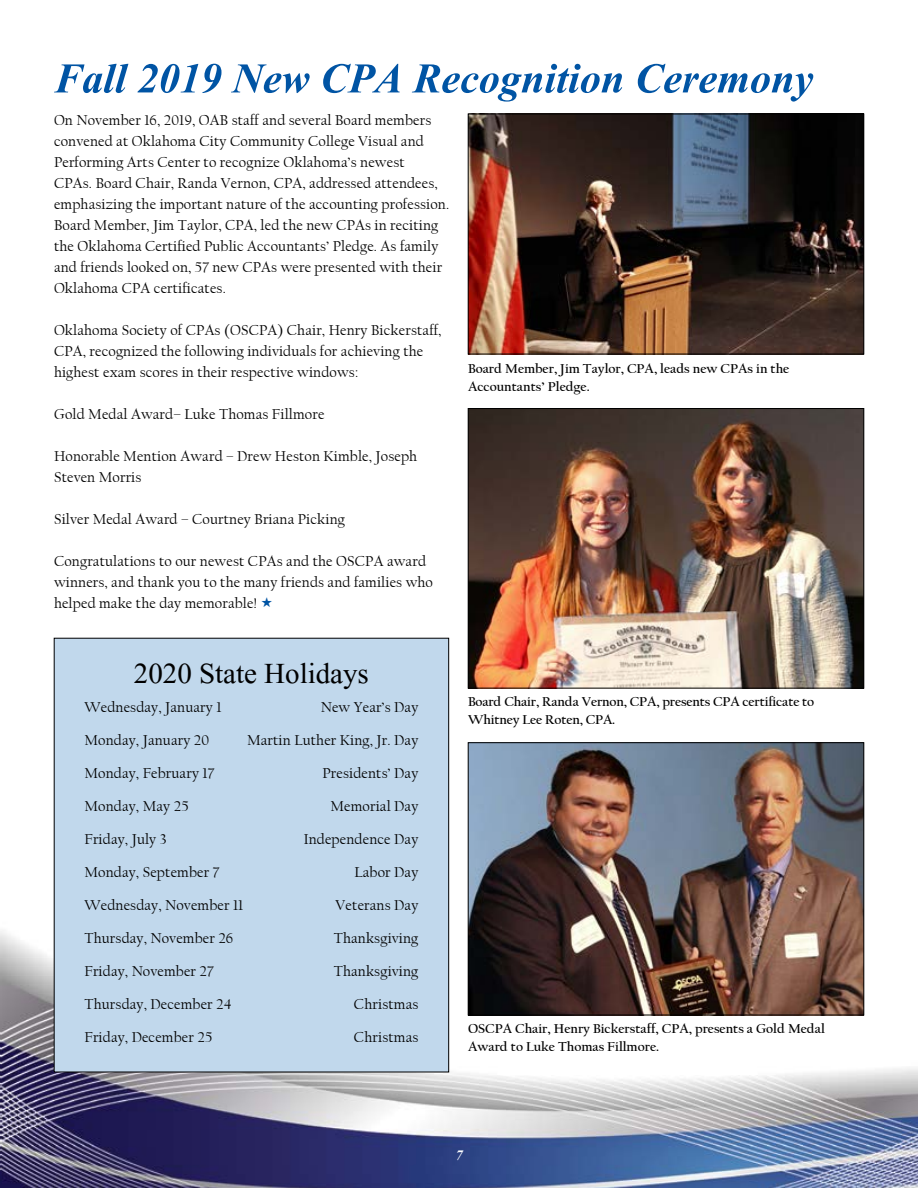
<style>
.page{position:relative;width:918px;height:1188px;background:#fff}
.page>*{position:absolute;margin:0;border:0;box-sizing:border-box;transform-origin:0 0}
.t1{font:italic 700 52.5px "Aparajita";color:#0054a4}
.t2{font:36px "Aparajita";color:#000}
.t3{font:italic 700 18px "Aparajita";color:#fff}
.t4{font:15px/21px "Californian FB";letter-spacing:.01em;color:#000}
.t5{font:700 13.5px/18px "Californian FB";color:#000}
</style>
<div class="page">
<img style="left:0;top:879px;width:918px;height:309px">
<img style="left:470px;top:116px;width:392px;height:236px">
<div style="left:468px;top:114px;width:396px;height:240px;border:1px solid #000"></div>
<img style="left:470px;top:410px;width:392px;height:276px">
<div style="left:468px;top:408px;width:396px;height:280px;border:1px solid #000"></div>
<img style="left:470px;top:744px;width:392px;height:269px">
<div style="left:468px;top:742px;width:396px;height:273px;border:1px solid #000"></div>
<div style="left:54px;top:638px;width:395px;height:434px;background:#c1d8ec"></div>
<h1 class="t1" style="left:54px;top:54px;width:761px">Fall 2019 New CPA Recognition Ceremony</h1>
<p class="t4" style="left:54px;top:110px;width:397px">On November 16, 2019, OAB staff and several Board members convened at Oklahoma City Community College Visual and Performing Arts Center to recognize Oklahoma’s newest<br>CPAs. Board Chair, Randa Vernon, CPA, addressed attendees, emphasizing the important nature of the accounting profession.<br>Board Member, Jim Taylor, CPA, led the new CPAs in reciting the Oklahoma Certified Public Accountants’ Pledge. As family and friends looked on, 57 new CPAs were presented with their Oklahoma CPA certificates.</p>
<p class="t4" style="left:54px;top:320px;width:389px">Oklahoma Society of CPAs (OSCPA) Chair, Henry Bickerstaff,<br>CPA, recognized the following individuals for achieving the highest exam scores in their respective windows:</p>
<p class="t4" style="left:54px;top:404px;width:272px">Gold Medal Award– Luke Thomas Fillmore</p>
<p class="t4" style="left:54px;top:446px;width:365px">Honorable Mention Award – Drew Heston Kimble, Joseph<br>Steven Morris</p>
<p class="t4" style="left:54px;top:509px;width:293px">Silver Medal Award – Courtney Briana Picking</p>
<p class="t4" style="left:54px;top:551px;width:380px">Congratulations to our newest CPAs and the OSCPA award winners, and thank you to the many friends and families who helped make the day memorable!</p>
<p class="t5" style="left:468px;top:360px;width:323px">Board Member, Jim Taylor, CPA, leads new CPAs in the<br>Accountants’ Pledge.</p>
<h2 class="t2" style="left:134px;top:656px;width:236px">2020 State Holidays</h2>
<p class="t4" style="left:84px;top:697px;width:139px">Wednesday, January 1</p>
<p class="t4" style="left:321px;top:697px;width:99px">New Year’s Day</p>
<p class="t4" style="left:84px;top:730px;width:126px">Monday, January 20</p>
<p class="t4" style="left:247px;top:730px;width:173px">Martin Luther King, Jr. Day</p>
<p class="t4" style="left:84px;top:763px;width:131px">Monday, February 17</p>
<p class="t4" style="left:323px;top:763px;width:97px">Presidents’ Day</p>
<p class="t4" style="left:84px;top:796px;width:106px">Monday, May 25</p>
<p class="t4" style="left:330px;top:796px;width:89px">Memorial Day</p>
<p class="t4" style="left:84px;top:829px;width:84px">Friday, July 3</p>
<p class="t4" style="left:304px;top:829px;width:116px">Independence Day</p>
<p class="t4" style="left:84px;top:862px;width:136px">Monday, September 7</p>
<p class="t4" style="left:354px;top:862px;width:65px">Labor Day</p>
<p class="t4" style="left:84px;top:895px;width:160px">Wednesday, November 11</p>
<p class="t4" style="left:336px;top:895px;width:84px">Veterans Day</p>
<p class="t4" style="left:84px;top:928px;width:150px">Thursday, November 26</p>
<p class="t4" style="left:334px;top:928px;width:86px">Thanksgiving</p>
<p class="t4" style="left:84px;top:961px;width:131px">Friday, November 27</p>
<p class="t4" style="left:334px;top:961px;width:86px">Thanksgiving</p>
<p class="t4" style="left:84px;top:994px;width:149px">Thursday, December 24</p>
<p class="t4" style="left:354px;top:994px;width:66px">Christmas</p>
<p class="t4" style="left:84px;top:1027px;width:129px">Friday, December 25</p>
<p class="t4" style="left:354px;top:1027px;width:66px">Christmas</p>
<p class="t5" style="left:468px;top:693px;width:348px">Board Chair, Randa Vernon, CPA, presents CPA certificate to<br>Whitney Lee Roten, CPA.</p>
<p class="t5" style="left:468px;top:1020px;width:358px">OSCPA Chair, Henry Bickerstaff, CPA, presents a Gold Medal<br>Award to Luke Thomas Fillmore.</p>
<p class="t3" style="left:455px;top:1147px;width:9px">7</p>
</div>
